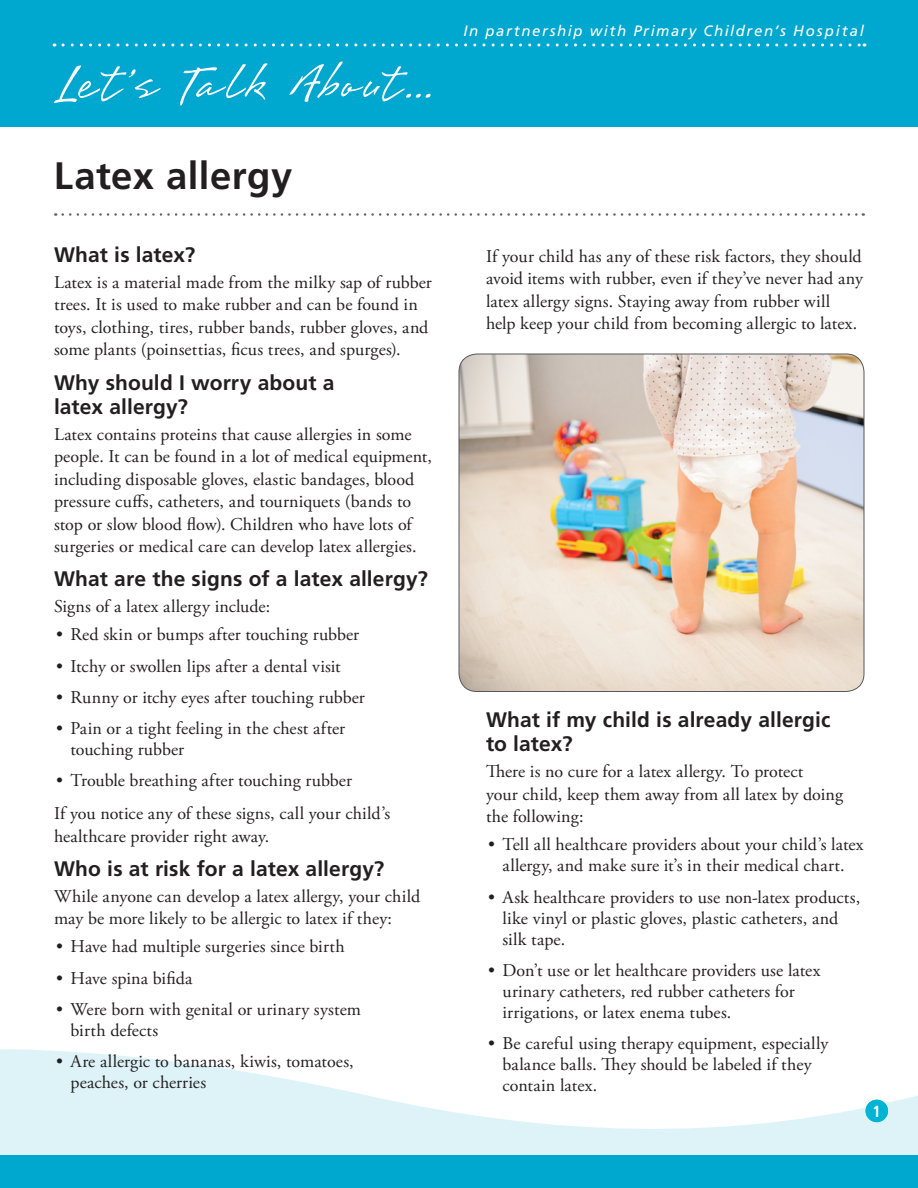
<style>
.page{position:relative;width:918px;height:1188px;background:#fff}
.page>*{position:absolute;margin:0;border:0;box-sizing:border-box;transform-origin:0 0}
.Title__h1{font:700 38.25px "Frutiger LT Std";letter-spacing:.01em;color:#231f20}
.Level_1__h2{font:700 21px/24px "Frutiger LT Std";letter-spacing:.005em;color:#231f20}
.Main__p{font:18px/22.5px "Adobe Garamond Pro";letter-spacing:.005em;color:#231f20}
.Page_number{font:700 condensed 16.2px "Frutiger LT Std";color:#fff}
.t1{font:italic 15px "Frutiger LT Std";letter-spacing:.105em;color:#fff}
</style>
<div class="page">
<div style="left:0;top:0;width:918px;height:127px;background:#00a7cf"></div>
<svg style="left:63px;top:44px;width:802px;height:2px"></svg>
<svg style="left:54px;top:62px;width:377px;height:44px"></svg>
<svg style="left:0;top:1049px;width:918px;height:139px"></svg>
<div style="left:866px;top:1100px;width:22px;height:22px;background:#00b4d6;border-radius:50%"></div>
<svg style="left:63px;top:213px;width:801px;height:3px"></svg>
<img style="left:459px;top:354px;width:405px;height:338px">
<div style="left:459px;top:354px;width:405px;height:338px;border:1px solid #57585a;border-radius:18px"></div>
<p class="t1" style="left:463px;top:22px;width:402px">In partnership with Primary Children’s Hospital</p>
<p class="Title__h1" style="left:54px;top:154px;width:240px">Latex allergy</p>
<p class="Level_1__h2" style="left:54px;top:243px;width:143px">What is latex?</p>
<p class="Main__p" style="left:54px;top:271px;width:379px">Latex is a material made from the milky sap of rubber trees. It is used to make rubber and can be found in toys, clothing, tires, rubber bands, rubber gloves, and some plants (poinsettias, ficus trees, and spurges).</p>
<p class="Level_1__h2" style="left:54px;top:370px;width:282px">Why should I worry about a latex allergy?</p>
<p class="Main__p" style="left:54px;top:423px;width:379px">Latex contains proteins that cause allergies in some people. It can be found in a lot of medical equipment, including disposable gloves, elastic bandages, blood pressure cuffs, catheters, and tourniquets (bands to stop or slow blood flow). Children who have lots of surgeries or medical care can develop latex allergies.</p>
<p class="Level_1__h2" style="left:54px;top:567px;width:375px">What are the signs of a latex allergy?</p>
<p class="Main__p" style="left:54px;top:596px;width:218px">Signs of a latex allergy include:</p>
<p class="Main__p" style="left:56px;top:624px;width:304px">• Red skin or bumps after touching rubber</p>
<p class="Main__p" style="left:56px;top:655px;width:286px">• Itchy or swollen lips after a dental visit</p>
<p class="Main__p" style="left:56px;top:687px;width:310px">• Runny or itchy eyes after touching rubber</p>
<p class="Main__p" style="left:70px;top:719px;width:276px;line-height:21px;text-indent:-14px">• Pain or a tight feeling in the chest after touching rubber</p>
<p class="Main__p" style="left:56px;top:770px;width:297px">• Trouble breathing after touching rubber</p>
<p class="Main__p" style="left:54px;top:803px;width:338px">If you notice any of these signs, call your child’s healthcare provider right away.</p>
<p class="Level_1__h2" style="left:54px;top:857px;width:332px">Who is at risk for a latex allergy?</p>
<p class="Main__p" style="left:54px;top:886px;width:368px">While anyone can develop a latex allergy, your child may be more likely to be allergic to latex if they:</p>
<p class="Main__p" style="left:56px;top:936px;width:290px">• Have had multiple surgeries since birth</p>
<p class="Main__p" style="left:56px;top:967px;width:138px">• Have spina bifida</p>
<p class="Main__p" style="left:70px;top:999px;width:292px;line-height:21px;text-indent:-14px">• Were born with genital or urinary system birth defects</p>
<p class="Main__p" style="left:70px;top:1052px;width:285px;line-height:21px;text-indent:-14px">• Are allergic to bananas, kiwis, tomatoes, peaches, or cherries</p>
<p class="Main__p" style="left:486px;top:245px;width:378px">If your child has any of these risk factors, they should avoid items with rubber, even if they’ve never had any latex allergy signs. Staying away from rubber will help keep your child from becoming allergic to latex.</p>
<p class="Level_1__h2" style="left:486px;top:708px;width:346px">What if my child is already allergic to latex?</p>
<p class="Main__p" style="left:486px;top:761px;width:359px">There is no cure for a latex allergy. To protect<br>your child, keep them away from all latex by doing the following:</p>
<p class="Main__p" style="left:488px;top:835px;width:377px;line-height:21px;text-align:center">• Tell all healthcare providers about your child’s latex allergy, and make sure it’s in their medical chart.</p>
<p class="Main__p" style="left:502px;top:887px;width:359px;line-height:21px;text-indent:-14px">• Ask healthcare providers to use non-latex products, like vinyl or plastic gloves, plastic catheters, and silk tape.</p>
<p class="Main__p" style="left:502px;top:960px;width:319px;line-height:21px;text-indent:-14px">• Don’t use or let healthcare providers use latex urinary catheters, red rubber catheters for irrigations, or latex enema tubes.</p>
<p class="Main__p" style="left:502px;top:1033px;width:327px;line-height:21px;text-indent:-14px">• Be careful using therapy equipment, especially balance balls. They should be labeled if they contain latex.</p>
<p class="Page_number" style="left:873px;top:1101px;width:10px">1</p>
</div>
